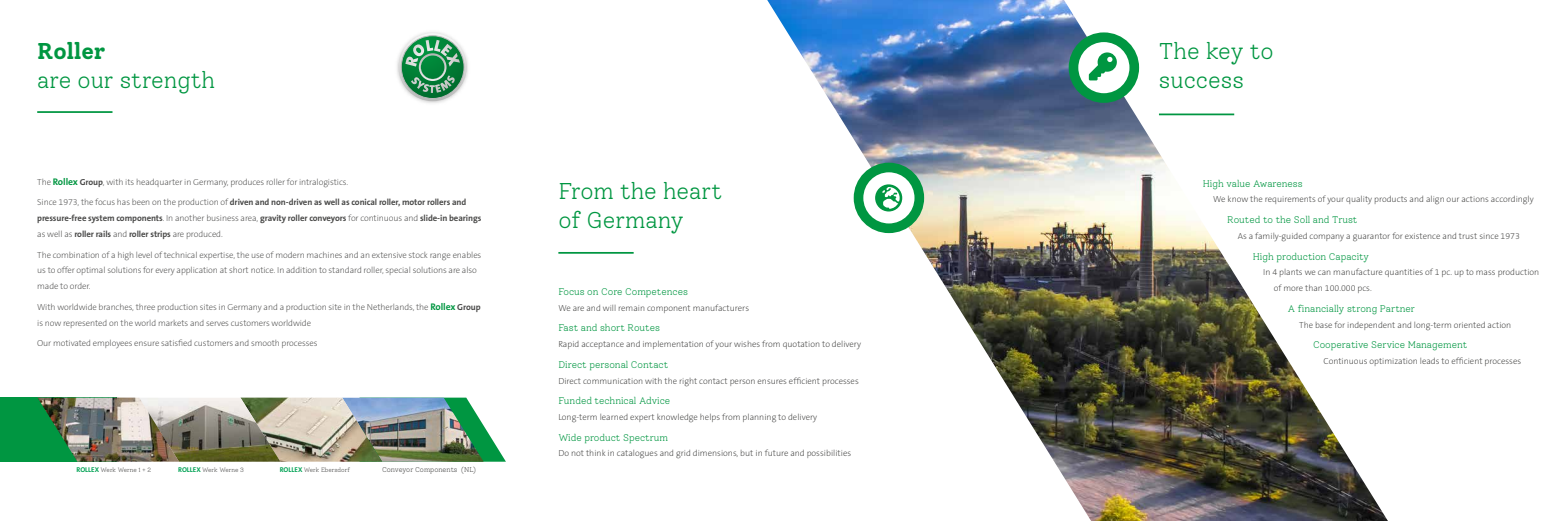
<style>
.page{position:relative;width:1561px;height:521px;background:#fff}
.page>*{position:absolute;margin:0;border:0;box-sizing:border-box;transform-origin:0 0}
.t1{font:300 22.75px/28.9px "Solway";color:#009641}
.t2{font:700 22.75px "Solway";color:#009641}
.t3{font:300 9.62px "Solway";color:#009641}
.t4{font:200 8.75px/15.8px "The Sans B2";color:#3c3c3b}
.t5{font:200 8.75px/15.8px "The Sans B2";letter-spacing:-.01em;color:#4a4a49}
.t6{font:700 8.75px/15.8px "The Sans B7";letter-spacing:-.01em;color:#4a4a49}
.t7{font:300 7px "Solway";color:#4a4a49}
.t8{font:300 6.12px "Solway";color:#4a4a49}
.s1{font-family:"The Sans B7";font-weight:700;font-size:9.62px;color:#009641}
.s2{font-family:"The Sans B7";font-weight:700}
.s3{font-family:"The Sans B2";font-weight:200}
.s4{font-family:"The Sans B7";font-weight:700;font-size:7px;color:#00a254}
</style>
<div class="page">
<div style="left:0;top:398px;width:117px;height:64px;background:#009641"></div>
<svg style="left:483px;top:425px;width:23px;height:37px"></svg>
<img style="left:767px;top:0;width:620px;height:521px">
<svg style="left:1073px;top:37px;width:61px;height:61px"></svg>
<div style="left:1068px;top:32px;width:70px;height:71px;border:10px solid #009641;border-radius:50%"></div>
<svg style="left:1088px;top:52px;width:28px;height:28px"></svg>
<svg style="left:858px;top:167px;width:61px;height:61px"></svg>
<div style="left:853px;top:163px;width:71px;height:70px;border:10px solid #009641;border-radius:50%"></div>
<svg style="left:875px;top:184px;width:27px;height:27px"></svg>
<img style="left:397px;top:32px;width:71px;height:71px">
<svg style="left:398px;top:33px;width:68px;height:68px"></svg>
<svg style="left:401px;top:36px;width:63px;height:62px"></svg>
<div style="left:401px;top:36px;width:63px;height:63px;border:1px solid #bababa;border-radius:50%"></div>
<svg style="left:405px;top:40px;width:55px;height:53px;background:#479c6b"></svg>
<hr style="left:37px;top:111px;width:75px;height:2px;background:#009641">
<hr style="left:558px;top:252px;width:75px;height:2px;background:#009641">
<hr style="left:1158px;top:114px;width:76px;height:1px;background:#009641">
<img style="left:382px;top:398px;width:101px;height:64px">
<img style="left:280px;top:398px;width:102px;height:64px">
<img style="left:179px;top:398px;width:101px;height:64px">
<img style="left:38px;top:398px;width:141px;height:64px">
<h1 class="t2" style="left:37px;top:37px;width:70px">Roller</h1>
<h1 class="t1" style="left:37px;top:66px;width:179px">are our strength</h1>
<p class="t5" style="left:37px;top:174px;width:312px">The <span class="s1">Rollex</span> <span class="s2">Group</span>, with its headquarter in Germany, produces roller for intralogistics.</p>
<p class="t6" style="left:37px;top:195px;width:445px"><span class="s3">Since 1973, the focus has been on the production of</span> driven and non-driven as well as conical roller, motor rollers and pressure-free system components<span class="s3">. In another business area,</span> gravity roller conveyors <span class="s3">for continuous and</span> slide-in bearings</p>
<p class="t5" style="left:37px;top:226px;width:187px">as well as <span class="s2">roller rails</span> and <span class="s2">roller strips</span> are produced.</p>
<p class="t5" style="left:37px;top:247px;width:445px">The combination of a high level of technical expertise, the use of modern machines and an extensive stock range enables us to offer optimal solutions for every application at short notice. In addition to standard roller, special solutions are also made to order.</p>
<p class="t5" style="left:37px;top:299px;width:445px">With worldwide branches, three production sites in Germany and a production site in the Netherlands, the <span class="s1">Rollex</span> <span class="s2">Group </span>is now represented on the world markets and serves customers worldwide</p>
<p class="t5" style="left:37px;top:336px;width:282px">Our motivated employees ensure satisfied customers and smooth processes</p>
<p class="t8" style="left:76px;top:466px;width:76px"><span class="s4">ROLLEX</span> Werk Werne 1 + 2</p>
<p class="t8" style="left:178px;top:466px;width:67px"><span class="s4">ROLLEX</span> Werk Werne 3</p>
<p class="t8" style="left:280px;top:466px;width:72px"><span class="s4">ROLLEX</span> Werk Ebersdorf</p>
<p class="t7" style="left:382px;top:466px;width:95px">Conveyor Components (NL)</p>
<h1 class="t1" style="left:558px;top:177px;width:165px">From the heart of Germany</h1>
<p class="t3" style="left:558px;top:286px;width:131px">Focus on Core Competences</p>
<p class="t4" style="left:558px;top:300px;width:192px">We are and will remain component manufacturers</p>
<p class="t3" style="left:558px;top:322px;width:103px">Fast and short Routes</p>
<p class="t4" style="left:558px;top:336px;width:304px">Rapid acceptance and implementation of your wishes from quotation to delivery</p>
<p class="t3" style="left:558px;top:359px;width:111px">Direct personal Contact</p>
<p class="t4" style="left:558px;top:373px;width:302px">Direct communication with the right contact person ensures efficient processes</p>
<p class="t3" style="left:558px;top:395px;width:113px">Funded technical Advice</p>
<p class="t4" style="left:558px;top:409px;width:260px">Long-term learned expert knowledge helps from planning to delivery</p>
<p class="t3" style="left:558px;top:432px;width:111px">Wide product Spectrum</p>
<p class="t4" style="left:558px;top:446px;width:294px">Do not think in catalogues and grid dimensions, but in future and possibilities</p>
<h1 class="t1" style="left:1158px;top:37px;width:116px">The key to success</h1>
<p class="t3" style="left:1202px;top:178px;width:101px">High value Awareness</p>
<p class="t4" style="left:1213px;top:192px;width:322px">We know the requirements of your quality products and align our actions accordingly</p>
<p class="t3" style="left:1227px;top:214px;width:132px">Routed to the Soll and Trust</p>
<p class="t4" style="left:1237px;top:228px;width:283px">As a family-guided company a guarantor for existence and trust since 1973</p>
<p class="t3" style="left:1252px;top:250px;width:118px">High production Capacity</p>
<p class="t4" style="left:1273px;top:265px;width:267px;text-indent:-10px">In 4 plants we can manufacture quantities of 1 pc. up to mass production of more than 100.000 pcs.</p>
<p class="t3" style="left:1287px;top:303px;width:129px">A financially strong Partner</p>
<p class="t4" style="left:1298px;top:317px;width:214px">The base for independent and long-term oriented action</p>
<p class="t3" style="left:1312px;top:339px;width:156px">Cooperative Service Management</p>
<p class="t4" style="left:1323px;top:353px;width:199px">Continuous optimization leads to efficient processes</p>
</div>
